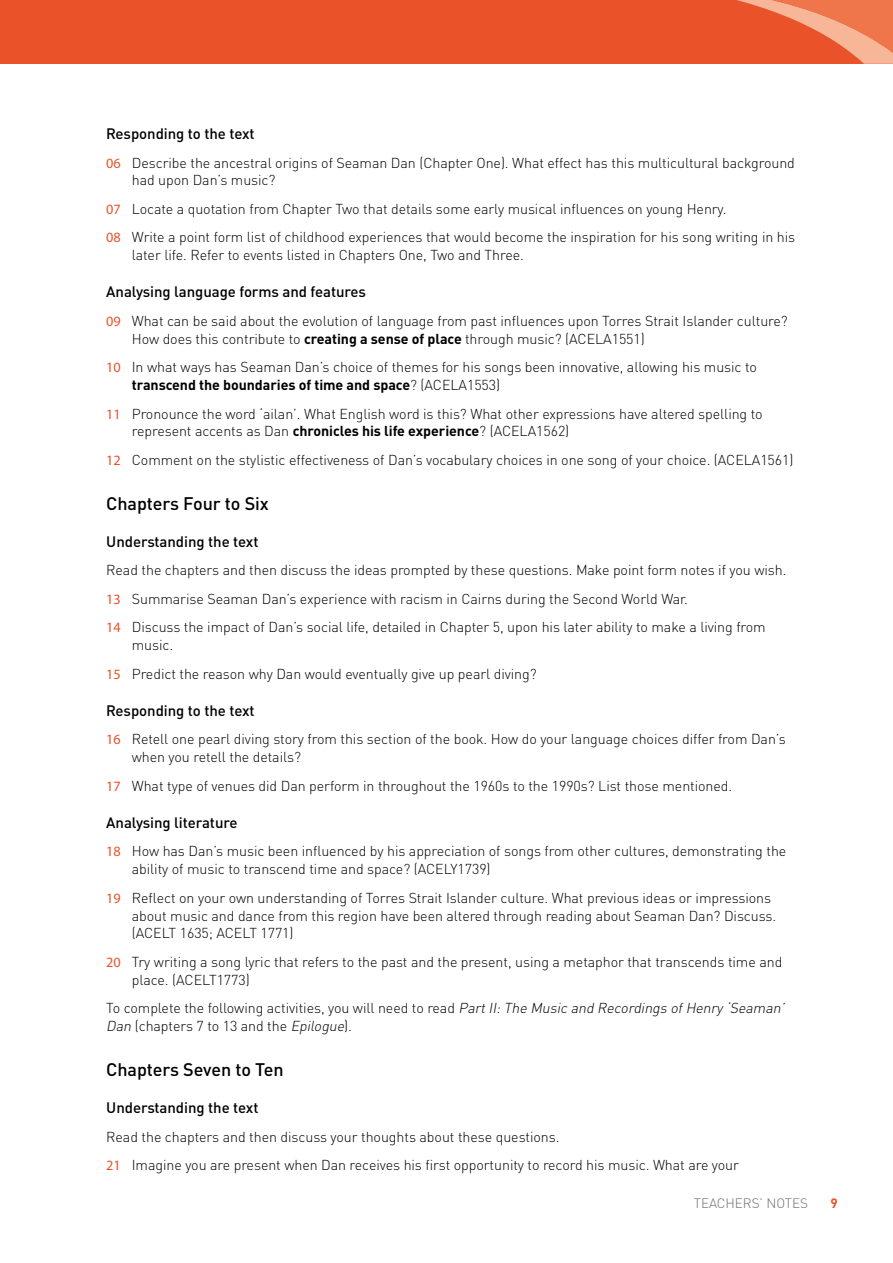
<style>
.page{position:relative;width:893px;height:1263px;background:#fff}
.page>*{position:absolute;margin:0;border:0;box-sizing:border-box;transform-origin:0 0}
.t1{font:500 18px "DINOT";letter-spacing:-.005em;color:#000}
.t2{font:500 15px "DINOT";letter-spacing:-.005em;color:#000}
.t3{font:300 14.25px/17.9px "DIN";letter-spacing:-.005em;color:#000}
.t4{font:700 14.25px "FFDIN";letter-spacing:-.005em;color:#000}
.t5{font:300 13.5px "DIN";color:#6d6e71}
.t6{font:700 13.5px "FFDIN";color:#ea5329}
.s1{font-family:"Myriad Pro";font-weight:400;color:#ea5329}
.s2{font-family:"FFDIN";font-weight:700}
.s3{font-family:"DIN";font-weight:300}
.s4{font-style:italic}
</style>
<div class="page">
<div style="left:0;top:0;width:889px;height:64px;background:#ea5329"></div>
<svg style="left:737px;top:0;width:156px;height:64px"></svg>
<p class="t2" style="left:106px;top:124px;width:150px">Responding to the text</p>
<p class="t3" style="left:132px;top:153px;width:665px;text-indent:-26px"><span class="s1">06</span> Describe the ancestral origins of Seaman Dan (Chapter O ne). What effect has this multicultural background had upon Dan’s music?</p>
<p class="t3" style="left:106px;top:194px;width:690px;line-height:28.5px"><span class="s1">07</span> Locate a quotation from Chapter Two that details some early musical influences on young H enry.<br><span class="s1">08</span> Write a point form list of childhood experiences that would become the inspiration for his song writing in his</p>
<p class="t3" style="left:132px;top:246px;width:394px">later life. Refer to events listed in C hapters O ne, Two and Three.</p>
<p class="t2" style="left:106px;top:282px;width:261px">Analysing language forms and features</p>
<p class="t3" style="left:132px;top:312px;width:658px;text-indent:-26px"><span class="s1">09</span> What can be said about the evolution of language from past influences upon Torres Strait Islander culture?<br>H ow does this contribute to <span class="s2">creating a sense of place</span> through music? (ACELA1551)</p>
<p class="t3" style="left:106px;top:358px;width:652px"><span class="s1">10</span> I n what ways has Seaman Dan’s choice of themes for his songs been innovative, allowing his music to</p>
<p class="t4" style="left:132px;top:376px;width:370px">transcend the boundaries of time and space<span class="s3">? (ACELA1553)</span></p>
<p class="t3" style="left:132px;top:404px;width:632px;text-indent:-26px"><span class="s1">11</span> Pronounce the word ‘ailan’. What English word is this? What other expressions have altered spelling to represent accents as Dan <span class="s2">chronicles his life experience</span>? (ACELA1562)</p>
<p class="t3" style="left:106px;top:451px;width:689px"><span class="s1">12</span> Comment on the stylistic effectiveness of Dan’s vocabulary choices in one song of your choice. (ACELA1561)</p>
<p class="t1" style="left:106px;top:492px;width:164px">Chapters Four to Six</p>
<p class="t2" style="left:106px;top:532px;width:154px">U nderstanding the text</p>
<p class="t3" style="left:106px;top:556px;width:682px;line-height:28.5px">Read the chapters and then discuss the ideas prompted by these questions. Make point form notes if you wish.<br><span class="s1">13</span> Summarise Seaman Dan’s experience with racism in Cairns during the Second World War.<br><span class="s1">14</span> Discuss the impact of Dan’s social life, detailed in Chapter 5, upon his later ability to make a living from</p>
<p class="t3" style="left:106px;top:631px;width:432px;line-height:28.5px;text-indent:26px">music.<br><span class="s1">15</span> Predict the reason why Dan would eventually give up pearl diving?</p>
<p class="t2" style="left:106px;top:701px;width:150px">Responding to the text</p>
<p class="t3" style="left:132px;top:730px;width:655px;text-indent:-26px"><span class="s1">16</span> Retell one pearl diving story from this section of the book. How do your language choices differ from Dan’s when you retell the details?</p>
<p class="t3" style="left:106px;top:776px;width:627px"><span class="s1">17</span> What type of venues did Dan perform in throughout the 1960s to the 1990s? List those mentioned.</p>
<p class="t2" style="left:106px;top:813px;width:133px">Analysing literature</p>
<p class="t3" style="left:132px;top:842px;width:656px;text-indent:-26px"><span class="s1">18</span> H ow has Dan’s music been influenced by his appreciation of songs from other cultures, demonstrating the ability of music to transcend time and space? (ACELY1739)</p>
<p class="t3" style="left:132px;top:888px;width:646px;text-indent:-26px"><span class="s1">19</span> Reflect on your own understanding of Torres Strait Islander culture. What previous ideas or impressions about music and dance from this region have been altered through reading about Seaman Dan? Discuss. (ACELT</p>
<p class="t3" style="left:106px;top:919px;width:677px;line-height:28.5px;text-indent:154px">1771)<br><span class="s1">20</span> Try writing a song lyric that refers to the past and the present, using a metaphor that transcends time and</p>
<p class="t3" style="left:132px;top:970px;width:62px">place. (ACELT</p>
<p class="t3" style="left:180px;top:924px;width:54px">1635; ACELT</p>
<p class="t3" style="left:106px;top:965px;width:683px;line-height:28.5px;text-indent:110px">1773)<br>To complete the following activities, you will need to read <span class="s4">PartII:The Music and Recordings ofHenry ‘Seaman’</span></p>
<p class="t3" style="left:106px;top:1017px;width:247px"><span class="s4">Dan</span> (chapters 7 to 13 and the <span class="s4">Epilogue</span>).</p>
<p class="t1" style="left:106px;top:1058px;width:179px">Chapters Seven to Ten</p>
<p class="t2" style="left:106px;top:1098px;width:154px">U nderstanding the text</p>
<p class="t3" style="left:106px;top:1122px;width:634px;line-height:28.5px">Read the chapters and then discuss your thoughts about these questions.<br><span class="s1">21</span> I magine you are present when Dan receives his first opportunity to record his music. What are your</p>
<p class="t5" style="left:694px;top:1194px;width:114px">Teachers’ notes</p>
<p class="t6" style="left:830px;top:1194px;width:9px">9</p>
</div>
